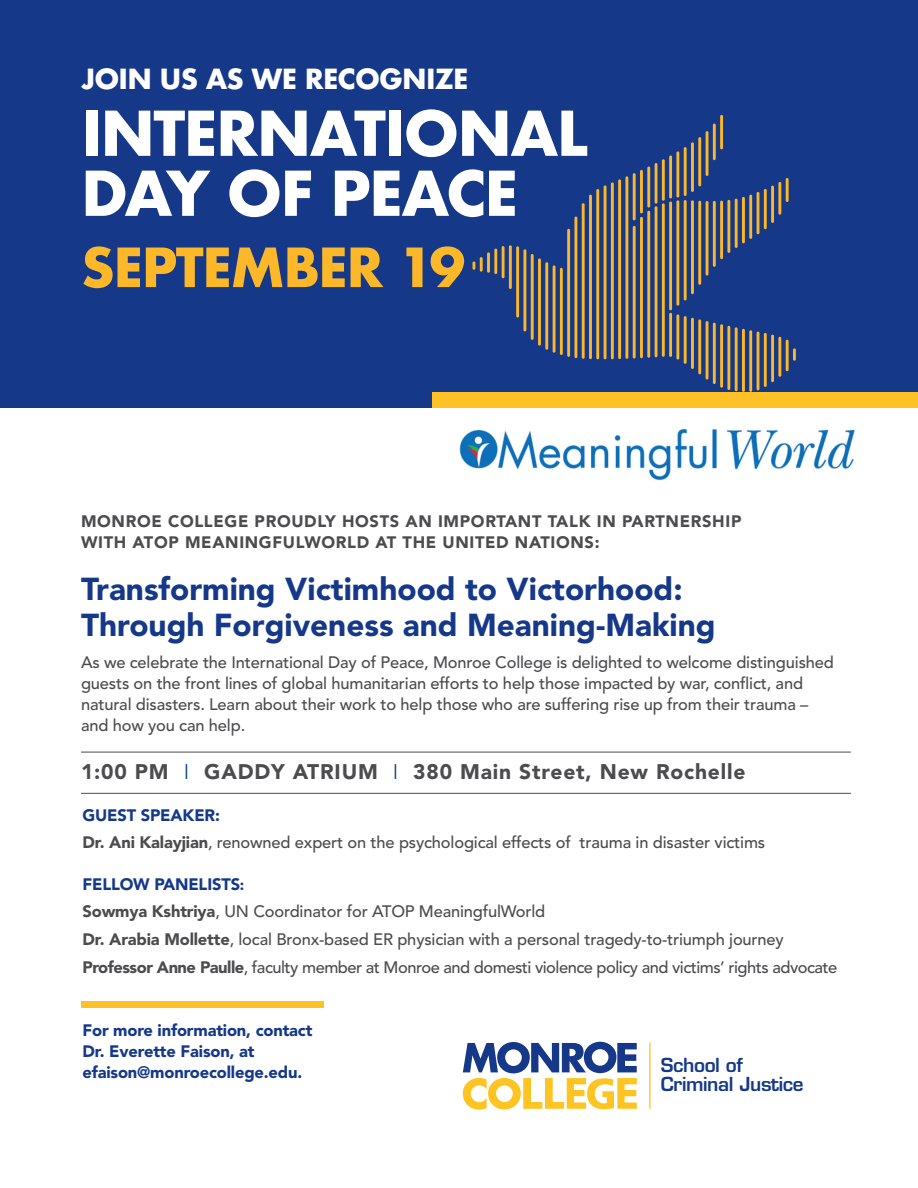
<style>
.page{position:relative;width:918px;height:1188px;background:#fff}
.page>*{position:absolute;margin:0;border:0;box-sizing:border-box;transform-origin:0 0}
.t1{font:700 60px/60px "Futura";letter-spacing:-.03em;color:#fff}
.t2{font:700 52.5px "Futura";letter-spacing:-.03em;color:#fcb828}
.t3{font:900 31.5px/36px "Avenir";color:#153889}
.t4{font:700 27px "Futura";letter-spacing:-.03em;color:#fff}
.t5{font:900 21px "Avenir";letter-spacing:.04em;color:#4c4c4f}
.t6{font:600 18.9px/20px "Eurostile";letter-spacing:-.02em;color:#153889}
.t7{font:500 16.5px/27.8px "Avenir";letter-spacing:-.01em;color:#4c4c4f}
.t8{font:900 16.5px/21px "Avenir";letter-spacing:.04em;color:#4c4c4f}
.t9{font:900 16.5px/21px "Avenir";letter-spacing:-.01em;color:#153889}
.s1{font-weight:300;color:#02448d}
.s2{font-weight:900;color:#153889}
.s3{font-weight:900}
.s4{font-weight:900;font-size:15px;color:#153889}
</style>
<div class="page">
<div style="left:0;top:0;width:918px;height:408px;background:#153889"></div>
<div style="left:432px;top:392px;width:486px;height:16px;background:#fec226"></div>
<div style="left:81px;top:1002px;width:243px;height:6px;background:#fec226"></div>
<hr style="left:81px;top:752px;width:770px;height:1px;background:#4c4c4f">
<hr style="left:81px;top:793px;width:770px;height:1px;background:#4c4c4f">
<img style="left:459px;top:428px;width:396px;height:53px">
<svg style="left:793px;top:348px;width:3px;height:13px"></svg>
<hr style="left:786px;top:340px;width:3px;height:31px;background:#fcb828">
<hr style="left:786px;top:178px;width:3px;height:24px;background:#fcb828">
<hr style="left:778px;top:337px;width:3px;height:40px;background:#fcb828">
<hr style="left:778px;top:182px;width:3px;height:33px;background:#fcb828">
<hr style="left:771px;top:335px;width:3px;height:47px;background:#fcb828">
<hr style="left:771px;top:186px;width:3px;height:37px;background:#fcb828">
<hr style="left:764px;top:333px;width:3px;height:54px;background:#fcb828">
<hr style="left:764px;top:189px;width:3px;height:40px;background:#fcb828">
<hr style="left:757px;top:332px;width:2px;height:58px;background:#fcb828">
<hr style="left:757px;top:192px;width:2px;height:42px;background:#fcb828">
<hr style="left:749px;top:330px;width:3px;height:62px;background:#fcb828">
<hr style="left:749px;top:195px;width:3px;height:44px;background:#fcb828">
<hr style="left:742px;top:329px;width:3px;height:63px;background:#fcb828">
<hr style="left:742px;top:197px;width:3px;height:46px;background:#fcb828">
<hr style="left:735px;top:327px;width:3px;height:64px;background:#fcb828">
<hr style="left:735px;top:199px;width:3px;height:49px;background:#fcb828">
<hr style="left:727px;top:326px;width:3px;height:64px;background:#fcb828">
<hr style="left:727px;top:200px;width:3px;height:53px;background:#fcb828">
<hr style="left:720px;top:324px;width:3px;height:64px;background:#fcb828">
<hr style="left:720px;top:115px;width:3px;height:34px;background:#fcb828">
<hr style="left:720px;top:201px;width:3px;height:58px;background:#fcb828">
<hr style="left:713px;top:323px;width:3px;height:61px;background:#fcb828">
<hr style="left:713px;top:124px;width:3px;height:36px;background:#fcb828">
<hr style="left:713px;top:201px;width:3px;height:66px;background:#fcb828">
<hr style="left:706px;top:321px;width:2px;height:59px;background:#fcb828">
<hr style="left:706px;top:131px;width:2px;height:45px;background:#fcb828">
<hr style="left:706px;top:201px;width:2px;height:75px;background:#fcb828">
<hr style="left:698px;top:319px;width:3px;height:55px;background:#fcb828">
<hr style="left:698px;top:137px;width:3px;height:49px;background:#fcb828">
<hr style="left:698px;top:201px;width:3px;height:84px;background:#fcb828">
<hr style="left:691px;top:318px;width:3px;height:51px;background:#fcb828">
<hr style="left:691px;top:142px;width:3px;height:50px;background:#fcb828">
<hr style="left:691px;top:200px;width:3px;height:94px;background:#fcb828">
<hr style="left:684px;top:316px;width:3px;height:48px;background:#fcb828">
<hr style="left:684px;top:200px;width:3px;height:100px;background:#fcb828">
<hr style="left:684px;top:147px;width:3px;height:49px;background:#fcb828">
<hr style="left:676px;top:314px;width:3px;height:46px;background:#fcb828">
<hr style="left:676px;top:151px;width:3px;height:47px;background:#fcb828">
<hr style="left:676px;top:200px;width:3px;height:106px;background:#fcb828">
<hr style="left:669px;top:155px;width:3px;height:43px;background:#fcb828">
<hr style="left:669px;top:313px;width:3px;height:44px;background:#fcb828">
<hr style="left:669px;top:201px;width:3px;height:109px;background:#fcb828">
<hr style="left:662px;top:203px;width:3px;height:154px;background:#fcb828">
<hr style="left:662px;top:159px;width:3px;height:42px;background:#fcb828">
<hr style="left:655px;top:163px;width:2px;height:41px;background:#fcb828">
<hr style="left:655px;top:206px;width:2px;height:151px;background:#fcb828">
<hr style="left:647px;top:211px;width:3px;height:147px;background:#fcb828">
<hr style="left:647px;top:167px;width:3px;height:41px;background:#fcb828">
<hr style="left:640px;top:217px;width:3px;height:141px;background:#fcb828">
<hr style="left:640px;top:170px;width:3px;height:43px;background:#fcb828">
<hr style="left:633px;top:173px;width:3px;height:47px;background:#fcb828">
<hr style="left:633px;top:226px;width:3px;height:133px;background:#fcb828">
<hr style="left:625px;top:176px;width:3px;height:183px;background:#fcb828">
<hr style="left:618px;top:179px;width:3px;height:180px;background:#fcb828">
<hr style="left:611px;top:182px;width:3px;height:177px;background:#fcb828">
<hr style="left:604px;top:185px;width:3px;height:174px;background:#fcb828">
<hr style="left:596px;top:189px;width:3px;height:170px;background:#fcb828">
<hr style="left:589px;top:195px;width:3px;height:164px;background:#fcb828">
<hr style="left:582px;top:203px;width:3px;height:156px;background:#fcb828">
<hr style="left:574px;top:217px;width:3px;height:141px;background:#fcb828">
<hr style="left:567px;top:229px;width:3px;height:128px;background:#fcb828">
<hr style="left:560px;top:268px;width:3px;height:87px;background:#fcb828">
<hr style="left:553px;top:265px;width:3px;height:88px;background:#fcb828">
<hr style="left:545px;top:262px;width:3px;height:88px;background:#fcb828">
<hr style="left:538px;top:258px;width:3px;height:88px;background:#fcb828">
<hr style="left:531px;top:254px;width:3px;height:86px;background:#fcb828">
<hr style="left:523px;top:249px;width:3px;height:82px;background:#fcb828">
<hr style="left:516px;top:246px;width:3px;height:72px;background:#fcb828">
<hr style="left:509px;top:245px;width:3px;height:44px;background:#fcb828">
<hr style="left:502px;top:246px;width:3px;height:32px;background:#fcb828">
<hr style="left:494px;top:249px;width:3px;height:25px;background:#fcb828">
<hr style="left:487px;top:252px;width:3px;height:21px;background:#fcb828">
<hr style="left:480px;top:257px;width:3px;height:15px;background:#fcb828">
<svg style="left:472px;top:261px;width:3px;height:9px"></svg>
<svg style="left:463px;top:1042px;width:174px;height:68px"></svg>
<hr style="left:649px;top:1043px;width:2px;height:66px;background:#fec422">
<h3 class="t4" style="left:81px;top:59px;width:389px">JOIN US AS WE RECOGNIZE</h3>
<h1 class="t1" style="left:81px;top:103px;width:509px">INTERNATIONAL<br>DAY OF PEACE</h1>
<h2 class="t2" style="left:81px;top:229px;width:386px">SEPTEMBER 19</h2>
<p class="t8" style="left:81px;top:510px;width:662px">MONROE COLLEGE PROUDLY HOSTS AN IMPORTANT TALK IN PARTNERSHIP<br>WITH ATOP MEANINGFULWORLD AT THE UNITED NATIONS:</p>
<h3 class="t3" style="left:81px;top:570px;width:636px">Transforming Victimhood to Victorhood:<br>Through Forgiveness and Meaning-Making</h3>
<p class="t7" style="left:81px;top:653px;width:754px;line-height:21px">As we celebrate the International Day of Peace, Monroe College is delighted to welcome distinguished guests on the front lines of global humanitarian efforts to help those impacted by war, conflict, and natural disasters. Learn about their work to help those who are suffering rise up from their trauma – and how you can help.</p>
<p class="t5" style="left:81px;top:759px;width:666px">1:00 PM <span class="s1">I</span> GADDY ATRIUM <span class="s1">I</span> 380 Main Street, New Rochelle</p>
<p class="t7" style="left:82px;top:802px;width:684px"><span class="s2">GUEST SPEAKER:<br></span><span class="s3">Dr. Ani Kalayjian</span>, renowned expert on the psychological effects of trauma in disaster victims</p>
<p class="t7" style="left:82px;top:871px;width:756px"><span class="s2">FELLOW PANELISTS</span><span class="s4">:<br></span><span class="s3">Sowmya Kshtriya</span>, UN Coordinator for ATOP MeaningfulWorld<br><span class="s3">Dr. Arabia Mollette</span>, local Bronx-based ER physician with a personal tragedy-to-triumph journey <span class="s3">Professor Anne Paulle</span>, faculty member at Monroe and domesti violence policy and victims’ rights advocate</p>
<p class="t9" style="left:82px;top:1019px;width:231px">For more information, contact<br>Dr. Everette Faison, at efaison@monroecollege.edu.</p>
<p class="t6" style="left:661px;top:1055px;width:144px">School of<br>Criminal Justice</p>
</div>
